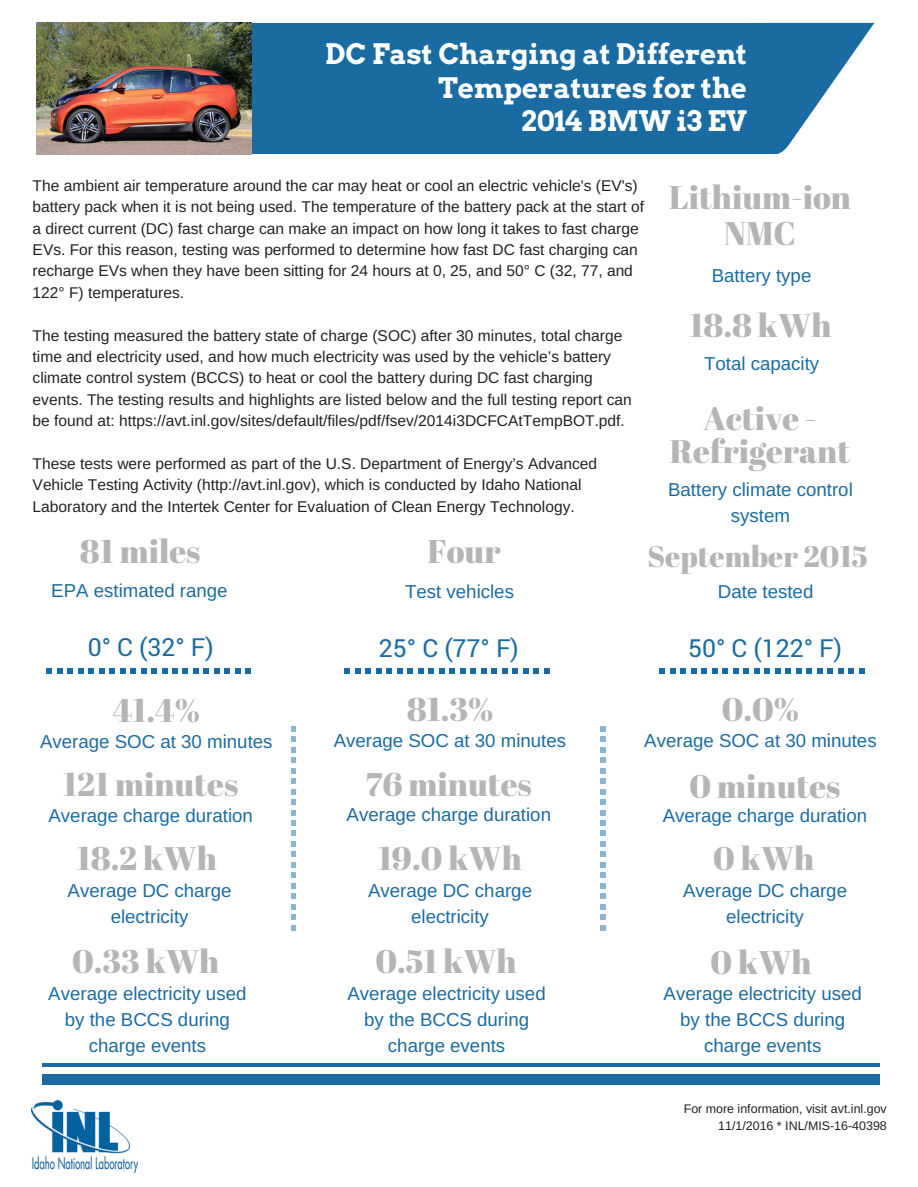
<style>
.page{position:relative;width:918px;height:1187px;background:#fff}
.page>*{position:absolute;margin:0;border:0;box-sizing:border-box;transform-origin:0 0}
.t1{font:32.7px/36px "Abril Fatface";color:#b5b5b5;text-align:center}
.t2{font:29.55px "Abril Fatface";color:#b5b5b5}
.t3{font:700 28.05px/33.8px "Arvo";color:#fff;text-align:right}
.t4{font:24.9px "Roboto";color:#1a6ba1}
.t5{font:18.75px/25.8px "Arimo";color:#1a6ba1;text-align:center}
.t6{font:15.6px/21.3px "Arimo";color:#222}
.t7{font:12.45px/16.8px "Arimo";color:#222;text-align:right}
</style>
<div class="page">
<div style="left:163px;top:23px;width:606px;height:131px;background:#1a6ba1"></div>
<svg style="left:769px;top:23px;width:105px;height:131px"></svg>
<img style="left:32px;top:1100px;width:105px;height:72px">
<hr style="left:42px;top:1063px;width:838px;height:4px;background:#1a6ba1">
<div style="left:42px;top:1074px;width:838px;height:10px;background:#1a6ba1"></div>
<svg style="left:47px;top:668px;width:15px;height:5px"></svg>
<svg style="left:68px;top:668px;width:183px;height:5px"></svg>
<svg style="left:366px;top:668px;width:15px;height:5px"></svg>
<svg style="left:345px;top:668px;width:15px;height:5px"></svg>
<svg style="left:408px;top:668px;width:15px;height:5px"></svg>
<svg style="left:450px;top:668px;width:99px;height:5px"></svg>
<svg style="left:429px;top:668px;width:15px;height:5px"></svg>
<svg style="left:387px;top:668px;width:15px;height:5px"></svg>
<svg style="left:681px;top:668px;width:15px;height:5px"></svg>
<svg style="left:660px;top:668px;width:15px;height:5px"></svg>
<svg style="left:723px;top:668px;width:15px;height:5px"></svg>
<svg style="left:765px;top:668px;width:99px;height:5px"></svg>
<svg style="left:744px;top:668px;width:15px;height:5px"></svg>
<svg style="left:702px;top:668px;width:15px;height:5px"></svg>
<svg style="left:600px;top:747px;width:5px;height:15px"></svg>
<svg style="left:600px;top:726px;width:5px;height:15px"></svg>
<svg style="left:600px;top:789px;width:5px;height:15px"></svg>
<svg style="left:600px;top:831px;width:5px;height:99px"></svg>
<svg style="left:600px;top:810px;width:5px;height:15px"></svg>
<svg style="left:600px;top:768px;width:5px;height:15px"></svg>
<svg style="left:291px;top:747px;width:5px;height:15px"></svg>
<svg style="left:291px;top:726px;width:5px;height:15px"></svg>
<svg style="left:291px;top:789px;width:5px;height:15px"></svg>
<svg style="left:291px;top:831px;width:5px;height:99px"></svg>
<svg style="left:291px;top:810px;width:5px;height:15px"></svg>
<svg style="left:291px;top:768px;width:5px;height:15px"></svg>
<img style="left:36px;top:22px;width:216px;height:133px">
<h3 class="t3" style="left:325px;top:37px;width:423px">DC Fast Charging at Different<br>Temperatures for the<br>2014 BMW i3 EV</h3>
<p class="t6" style="left:33px;top:175px;width:613px">The ambient air temperature around the car may heat or cool an electric vehicle's (EV's) battery pack when it is not being used. The temperature of the battery pack at the start of a direct current (DC) fast charge can make an impact on how long it takes to fast charge EVs. For this reason, testing was performed to determine how fast DC fast charging can recharge EVs when they have been sitting for 24 hours at 0, 25, and 50° C (32, 77, and 122° F) temperatures.</p>
<p class="t6" style="left:33px;top:324px;width:601px">The testing measured the battery state of charge (SOC) after 30 minutes, total charge time and electricity used, and how much electricity was used by the vehicle’s battery climate control system (BCCS) to heat or cool the battery during DC fast charging events. The testing results and highlights are listed below and the full testing report can be found at: https://avt.inl.gov/sites/default/files/pdf/fsev/2014i3DCFCAtTempBOT.pdf.</p>
<p class="t6" style="left:33px;top:453px;width:566px">These tests were performed as part of the U.S. Department of Energy’s Advanced<br>Vehicle Testing Activity (http://avt.inl.gov), which is conducted by Idaho National<br>Laboratory and the Intertek Center for Evaluation of Clean Energy Technology.</p>
<h1 class="t1" style="left:669px;top:178px;width:183px">Lithium-ion<br>NMC</h1>
<p class="t5" style="left:712px;top:263px;width:101px">Battery type</p>
<h1 class="t1" style="left:690px;top:307px;width:143px">18.8 kWh</h1>
<p class="t5" style="left:704px;top:350px;width:117px">Total capacity</p>
<h1 class="t1" style="left:670px;top:401px;width:182px;line-height:32.7px">Active -<br>Refrigerant</h1>
<p class="t5" style="left:668px;top:476px;width:186px">Battery climate control system</p>
<h1 class="t1" style="left:80px;top:533px;width:122px">81 miles</h1>
<p class="t5" style="left:51px;top:578px;width:178px">EPA estimated range</p>
<h1 class="t1" style="left:428px;top:533px;width:75px">Four</h1>
<p class="t5" style="left:405px;top:579px;width:110px">Test vehicles</p>
<h2 class="t2" style="left:647px;top:535px;width:222px">September 2015</h2>
<p class="t5" style="left:718px;top:579px;width:97px">Date tested</p>
<h3 class="t4" style="left:88px;top:629px;width:128px">0° C (32° F)</h3>
<h3 class="t4" style="left:379px;top:631px;width:142px">25° C (77° F)</h3>
<h3 class="t4" style="left:688px;top:631px;width:156px">50° C (122° F)</h3>
<h1 class="t1" style="left:113px;top:691px;width:89px">41.4%</h1>
<h1 class="t1" style="left:407px;top:690px;width:88px">81.3%</h1>
<h1 class="t1" style="left:722px;top:690px;width:79px">0.0%</h1>
<p class="t5" style="left:40px;top:728px;width:234px">Average SOC at 30 minutes</p>
<p class="t5" style="left:334px;top:727px;width:234px">Average SOC at 30 minutes</p>
<p class="t5" style="left:644px;top:727px;width:234px">Average SOC at 30 minutes</p>
<h1 class="t1" style="left:63px;top:766px;width:176px">121 minutes</h1>
<h1 class="t1" style="left:366px;top:766px;width:167px">76 minutes</h1>
<h1 class="t1" style="left:690px;top:767px;width:152px">0 minutes</h1>
<p class="t5" style="left:49px;top:803px;width:206px">Average charge duration</p>
<p class="t5" style="left:347px;top:801px;width:206px">Average charge duration</p>
<p class="t5" style="left:663px;top:803px;width:206px">Average charge duration</p>
<h1 class="t1" style="left:77px;top:839px;width:141px">18.2 kWh</h1>
<h1 class="t1" style="left:378px;top:839px;width:145px">19.0 kWh</h1>
<h1 class="t1" style="left:713px;top:839px;width:103px">0 kWh</h1>
<p class="t5" style="left:68px;top:877px;width:165px">Average DC charge electricity</p>
<p class="t5" style="left:368px;top:877px;width:165px">Average DC charge electricity</p>
<p class="t5" style="left:683px;top:877px;width:165px">Average DC charge electricity</p>
<h1 class="t1" style="left:72px;top:942px;width:149px">0.33 kWh</h1>
<h1 class="t1" style="left:375px;top:942px;width:143px">0.51 kWh</h1>
<h1 class="t1" style="left:710px;top:943px;width:103px">0 kWh</h1>
<p class="t5" style="left:48px;top:980px;width:200px">Average electricity used by the BCCS during charge events</p>
<p class="t5" style="left:348px;top:980px;width:200px">Average electricity used by the BCCS during charge events</p>
<p class="t5" style="left:664px;top:980px;width:200px">Average electricity used by the BCCS during charge events</p>
<p class="t7" style="left:684px;top:1100px;width:205px">For more information, visit avt.inl.gov<br>11/1/2016 * INL/MIS-16-40398</p>
</div>
